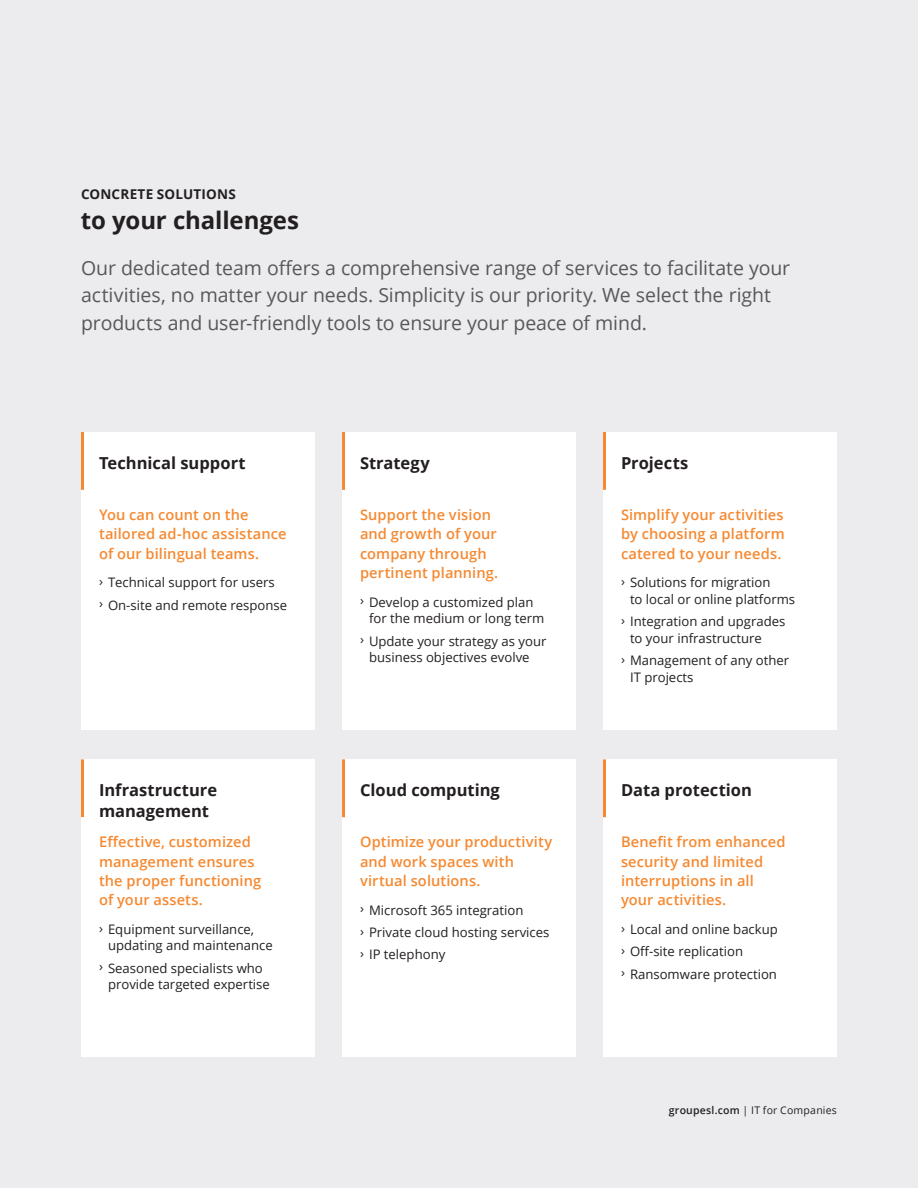
<style>
.page{position:relative;width:918px;height:1188px;background:#ececee}
.page>*{position:absolute;margin:0;border:0;box-sizing:border-box;transform-origin:0 0}
.t1{font:700 24px "Open Sans";letter-spacing:-.01em;color:#231f20}
.t2{font:19.5px/27.8px "Open Sans";letter-spacing:-.005em;color:#57585a}
.t3{font:700 16.5px/21px "Open Sans";color:#231f20}
.t4{font:600 14.7px/19.5px "Open Sans";letter-spacing:.005em;color:#f58931}
.t5{font:700 13.5px "Open Sans";letter-spacing:.015em;color:#231f20}
.t6{font:13.2px/16.5px "Open Sans";color:#231f20}
.t7{font:10.5px "Open Sans";letter-spacing:.02em;color:#231f20}
.s1{font-weight:600}
</style>
<div class="page">
<div style="left:81px;top:432px;width:234px;height:298px;background:#fff"></div>
<hr style="left:81px;top:432px;width:3px;height:58px;background:#f58931">
<div style="left:81px;top:759px;width:234px;height:298px;background:#fff"></div>
<hr style="left:81px;top:759px;width:3px;height:58px;background:#f58931">
<div style="left:342px;top:432px;width:234px;height:298px;background:#fff"></div>
<hr style="left:342px;top:432px;width:3px;height:58px;background:#f58931">
<div style="left:342px;top:759px;width:234px;height:298px;background:#fff"></div>
<hr style="left:342px;top:759px;width:3px;height:58px;background:#f58931">
<div style="left:603px;top:432px;width:234px;height:298px;background:#fff"></div>
<hr style="left:603px;top:432px;width:3px;height:58px;background:#f58931">
<div style="left:603px;top:759px;width:234px;height:298px;background:#fff"></div>
<hr style="left:603px;top:759px;width:3px;height:58px;background:#f58931">
<p class="t5" style="left:81px;top:184px;width:156px">CONCRETE SOLUTIONS</p>
<h1 class="t1" style="left:81px;top:203px;width:220px">to your challenges</h1>
<h2 class="t2" style="left:81px;top:253px;width:711px">Our dedicated team offers a comprehensive range of services to facilitate your activities, no matter your needs. Simplicity is our priority. We select the right products and user-friendly tools to ensure your peace of mind.</h2>
<p class="t3" style="left:99px;top:452px;width:148px">Technical support</p>
<p class="t4" style="left:99px;top:504px;width:189px">You can count on the tailored ad-hoc assistance of our bilingual teams.</p>
<p class="t6" style="left:99px;top:571px;width:190px;line-height:22.5px">› Technical support for users<br>› On-site and remote response</p>
<p class="t3" style="left:99px;top:779px;width:120px">Infrastructure management</p>
<p class="t4" style="left:99px;top:832px;width:164px">Effective, customized management ensures the proper functioning of your assets.</p>
<p class="t6" style="left:108px;top:921px;width:166px;text-indent:-9px">› Equipment surveillance, updating and maintenance</p>
<p class="t6" style="left:108px;top:960px;width:163px;text-indent:-9px">› Seasoned specialists who provide targeted expertise</p>
<p class="t3" style="left:360px;top:452px;width:71px">Strategy</p>
<p class="t4" style="left:360px;top:504px;width:140px">Support the vision and growth of your company through pertinent planning.</p>
<p class="t6" style="left:369px;top:593px;width:177px;text-indent:-9px">› Develop a customized plan for the medium or long term</p>
<p class="t6" style="left:360px;top:632px;width:188px;text-align:center">› Update your strategy as your business objectives evolve</p>
<p class="t3" style="left:360px;top:779px;width:141px">Cloud computing</p>
<p class="t4" style="left:360px;top:832px;width:194px">Optimize your productivity and work spaces with virtual solutions.</p>
<p class="t6" style="left:360px;top:898px;width:191px;line-height:22.5px">› Microsoft 365 integration<br>› Private cloud hosting services › IP telephony</p>
<p class="t3" style="left:621px;top:452px;width:69px">Projects</p>
<p class="t4" style="left:621px;top:504px;width:165px;text-align:justify">Simplify your activities by choosing a platform catered to your needs.</p>
<p class="t6" style="left:630px;top:574px;width:167px;text-indent:-9px">› Solutions for migration<br>to local or online platforms</p>
<p class="t6" style="left:630px;top:613px;width:157px;text-indent:-9px">› Integration and upgrades to your infrastructure</p>
<p class="t6" style="left:630px;top:652px;width:161px;text-indent:-9px">› Management of any other<br>IT projects</p>
<p class="t3" style="left:621px;top:779px;width:132px">Data protection</p>
<p class="t4" style="left:621px;top:832px;width:166px">Benefit from enhanced security and limited interruptions in all your activities.</p>
<p class="t6" style="left:621px;top:918px;width:158px;line-height:22.5px">› Local and online backup › Off-site replication<br>› Ransomware protection</p>
<p class="t7" style="left:669px;top:1103px;width:170px"><span class="s1">groupesl.com</span> | IT for Companies</p>
</div>
